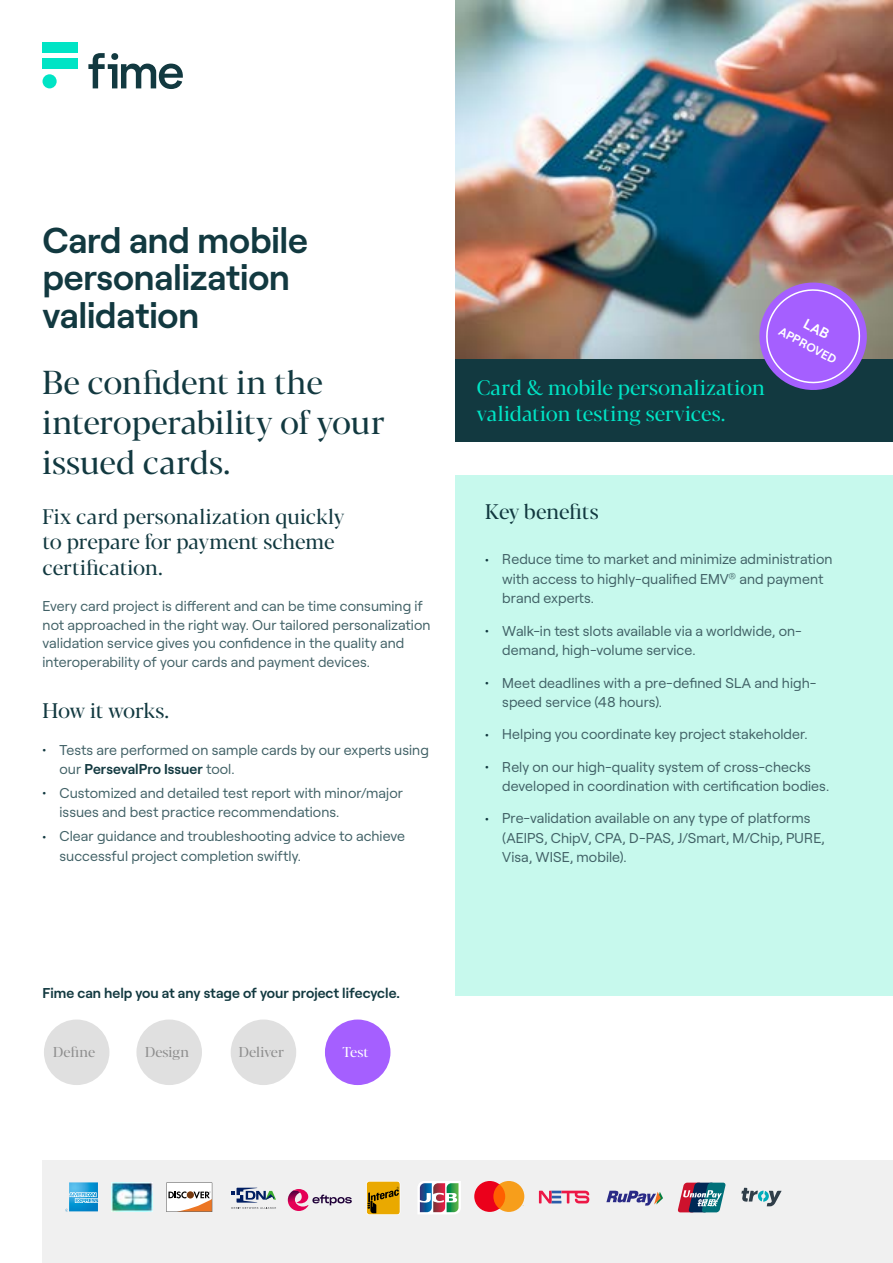
<style>
.page{position:relative;width:893px;height:1263px;background:#fff}
.page>*{position:absolute;margin:0;border:0;box-sizing:border-box;transform-origin:0 0}
.t1{font:600 36px/37.5px "Roobert";letter-spacing:-.005em;color:#123940}
.t2{font:33px/39.6px "Blacker Pro Dis";letter-spacing:-.005em;color:#123940}
.t3{font:21px/25.5px "Blacker Pro Dis";letter-spacing:-.005em;color:#123940}
.t4{font:21px/25.5px "Blacker Pro Dis";color:#00e4c5}
.t5{font:14.25px/19.5px "Roobert";letter-spacing:.005em;color:#416166}
.t6{font:600 14.25px "Roobert";color:#123940}
.t7{font:14.25px "Blacker Pro Dis";color:#8f8f8f}
.t8{font:14.25px "Blacker Pro Dis";color:#fff}
.t9{font:600 12px "Roobert";color:#fff}
.s1{color:#123940}
.s2{font-weight:600;color:#123940}
</style>
<div class="page">
<div style="left:43px;top:58px;width:35px;height:11px;background:#00e4c5"></div>
<div style="left:43px;top:43px;width:35px;height:10px;background:#00e4c5"></div>
<div style="left:43px;top:74px;width:14px;height:14px;background:#00e4c5;border-radius:50%"></div>
<svg style="left:88px;top:53px;width:95px;height:36px"></svg>
<div style="left:42px;top:1161px;width:851px;height:102px;background:#f0f0f0"></div>
<img style="left:455px;top:0;width:438px;height:359px">
<div style="left:455px;top:475px;width:438px;height:520px;background:#c7f9ed"></div>
<div style="left:455px;top:359px;width:438px;height:83px;background:#123940"></div>
<div style="left:44px;top:1019px;width:65px;height:66px;background:#e0e0e0;border-radius:50%"></div>
<div style="left:136px;top:1019px;width:66px;height:66px;background:#e0e0e0;border-radius:50%"></div>
<div style="left:231px;top:1019px;width:65px;height:66px;background:#e0e0e0;border-radius:50%"></div>
<div style="left:325px;top:1019px;width:65px;height:66px;background:#a55fff;border-radius:50%"></div>
<img style="left:69px;top:1182px;width:29px;height:29px">
<svg style="left:69px;top:1192px;width:29px;height:11px"></svg>
<svg style="left:678px;top:1182px;width:47px;height:30px"></svg>
<svg style="left:474px;top:1181px;width:50px;height:31px;background:#f26a39"></svg>
<svg style="left:166px;top:1182px;width:46px;height:30px"></svg>
<svg style="left:288px;top:1189px;width:64px;height:22px"></svg>
<svg style="left:366px;top:1181px;width:34px;height:34px"></svg>
<svg style="left:418px;top:1181px;width:43px;height:33px"></svg>
<svg style="left:539px;top:1191px;width:50px;height:12px"></svg>
<img style="left:112px;top:1183px;width:40px;height:29px">
<svg style="left:231px;top:1188px;width:45px;height:21px"></svg>
<svg style="left:606px;top:1191px;width:57px;height:14px"></svg>
<svg style="left:741px;top:1188px;width:41px;height:18px"></svg>
<svg style="left:752px;top:275px;width:122px;height:115px;background:#9369c9"></svg>
<h1 class="t1" style="left:43px;top:218px;width:267px">Card and mobile personalization validation</h1>
<h2 class="t2" style="left:42px;top:362px;width:344px">Be confident in the interoperability of your issued cards.</h2>
<h3 class="t3" style="left:43px;top:503px;width:303px">Fix card personalization quickly to prepare for payment scheme certification.</h3>
<p class="t5" style="left:43px;top:595px;width:389px;line-height:18.8px">Every card project is different and can be time consuming if not approached in the right way. Our tailored personalization validation service gives you confidence in the quality and interoperability of your cards and payment devices.</p>
<h3 class="t3" style="left:43px;top:697px;width:128px">How it works.</h3>
<p class="t5" style="left:60px;top:739px;width:371px;text-indent:-17px"><span class="s1">•</span> Tests are performed on sample cards by our experts using our <span class="s2">PersevalPro Issuer</span> tool.</p>
<p class="t5" style="left:60px;top:782px;width:345px;text-indent:-17px"><span class="s1">•</span> Customized and detailed test report with minor/major issues and best practice recommendations.</p>
<p class="t5" style="left:60px;top:825px;width:347px;text-indent:-17px"><span class="s1">•</span> Clear guidance and troubleshooting advice to achieve successful project completion swiftly.</p>
<h3 class="t4" style="left:477px;top:375px;width:290px">Card &amp; mobile personalization validation testing services.</h3>
<p class="t9" style="left:784px;top:322px;width:65px;rotate:28deg">APPROVED</p>
<h3 class="t3" style="left:485px;top:499px;width:115px">Key benefits</h3>
<p class="t5" style="left:502px;top:549px;width:332px;text-indent:-17px"><span class="s1">•</span> Reduce time to market and minimize administration with access to highly-qualified EMV<sup>®</sup> and payment brand experts.</p>
<p class="t5" style="left:502px;top:620px;width:301px;text-indent:-17px"><span class="s1">•</span> Walk-in test slots available via a worldwide, on&shy;demand, high-volume service.</p>
<p class="t5" style="left:502px;top:672px;width:316px;text-indent:-17px"><span class="s1">•</span> Meet deadlines with a pre-defined SLA and high&shy;speed service (48 hours).</p>
<p class="t5" style="left:485px;top:723px;width:324px"><span class="s1">•</span> Helping you coordinate key project stakeholder.</p>
<p class="t5" style="left:502px;top:756px;width:328px;text-indent:-17px"><span class="s1">•</span> Rely on our high-quality system of cross-checks developed in coordination with certification bodies.</p>
<p class="t5" style="left:502px;top:807px;width:324px;text-indent:-17px"><span class="s1">•</span> Pre-validation available on any type of platforms (AEIPS, ChipV, CPA, D-PAS, J/Smart, M/Chip, PURE,<br>Visa, WISE, mobile).</p>
<p class="t6" style="left:43px;top:982px;width:359px">Fime can help you at any stage of your project lifecycle.</p>
<p class="t7" style="left:53px;top:1042px;width:43px">Define</p>
<p class="t7" style="left:145px;top:1042px;width:46px">Design</p>
<p class="t7" style="left:239px;top:1042px;width:47px">Deliver</p>
<p class="t8" style="left:343px;top:1042px;width:28px">Test</p>
</div>
